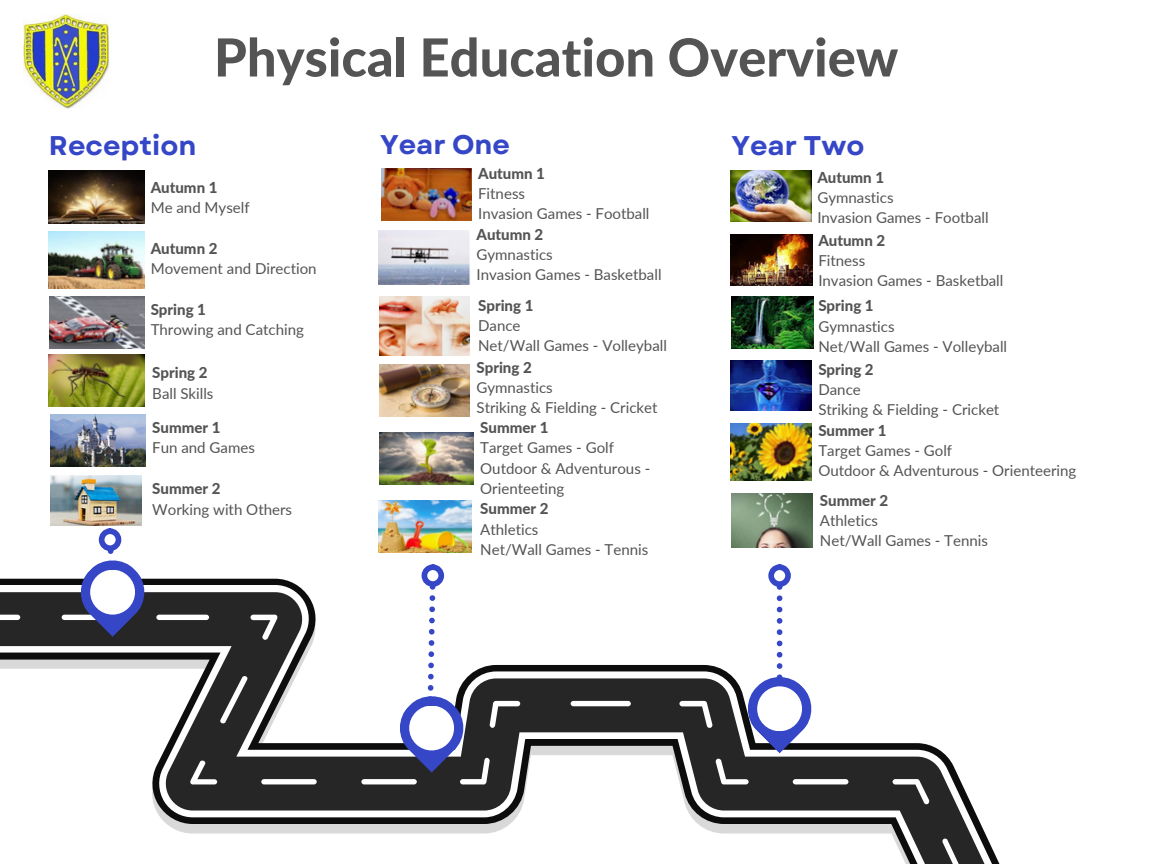
<style>
.page{position:relative;width:1152px;height:864px;background:#fff}
.page>*{position:absolute;margin:0;border:0;box-sizing:border-box;transform-origin:0 0}
.t1{font:800 52.5px "Lato";color:#545454}
.t2{font:700 27px "Garet";color:#3547c7}
.t3{font:15px/20.2px "Lato";color:#545454}
.t4{font:800 15px "Lato";color:#545454}
</style>
<div class="page">
<div style="left:99px;top:528px;width:23px;height:23px;border:6px solid #3547c7;border-radius:50%"></div>
<div style="left:768px;top:564px;width:23px;height:23px;border:6px solid #3547c7;border-radius:50%"></div>
<svg style="left:0;top:592px;width:1000px;height:272px"></svg>
<svg style="left:0;top:615px;width:20px;height:5px"></svg>
<svg style="left:571px;top:701px;width:60px;height:5px"></svg>
<svg style="left:893px;top:779px;width:36px;height:25px"></svg>
<svg style="left:942px;top:838px;width:25px;height:26px"></svg>
<svg style="left:62px;top:548px;width:458px;height:236px"></svg>
<div style="left:409px;top:706px;width:45px;height:44px;background:#fff;border-radius:50%"></div>
<svg style="left:679px;top:584px;width:169px;height:200px"></svg>
<div style="left:757px;top:686px;width:45px;height:45px;background:#fff;border-radius:50%"></div>
<img style="left:23px;top:15px;width:86px;height:94px">
<img style="left:49px;top:171px;width:96px;height:53px">
<img style="left:49px;top:232px;width:96px;height:57px">
<img style="left:49px;top:297px;width:96px;height:51px">
<img style="left:49px;top:354px;width:96px;height:53px">
<img style="left:382px;top:169px;width:90px;height:51px">
<img style="left:380px;top:297px;width:90px;height:58px">
<img style="left:380px;top:364px;width:90px;height:52px">
<img style="left:380px;top:432px;width:93px;height:53px">
<img style="left:378px;top:501px;width:94px;height:51px">
<img style="left:730px;top:171px;width:81px;height:51px">
<img style="left:731px;top:297px;width:82px;height:51px">
<img style="left:731px;top:360px;width:81px;height:51px">
<img style="left:731px;top:424px;width:81px;height:56px">
<img style="left:731px;top:493px;width:81px;height:54px">
<img style="left:51px;top:414px;width:94px;height:52px">
<img style="left:378px;top:231px;width:92px;height:53px">
<img style="left:730px;top:234px;width:82px;height:52px">
<img style="left:51px;top:476px;width:91px;height:49px">
<p class="t1" style="left:214px;top:25px;width:686px">Physical Education Overview</p>
<p class="t2" style="left:49px;top:126px;width:149px">Reception</p>
<p class="t2" style="left:380px;top:125px;width:132px">Year One</p>
<p class="t2" style="left:731px;top:127px;width:135px">Year Two</p>
<p class="t4" style="left:151px;top:178px;width:68px">Autumn 1</p>
<p class="t3" style="left:151px;top:197px;width:100px">Me and Myself</p>
<p class="t4" style="left:151px;top:239px;width:68px">Autumn 2</p>
<p class="t3" style="left:151px;top:258px;width:167px">Movement and Direction</p>
<p class="t4" style="left:151px;top:300px;width:57px">Spring 1</p>
<p class="t3" style="left:151px;top:319px;width:155px">Throwing and Catching</p>
<p class="t4" style="left:152px;top:364px;width:57px">Spring 2</p>
<p class="t3" style="left:152px;top:383px;width:63px">Ball Skills</p>
<p class="t4" style="left:152px;top:418px;width:70px">Summer 1</p>
<p class="t3" style="left:152px;top:437px;width:104px">Fun and Games</p>
<p class="t4" style="left:478px;top:164px;width:68px">Autumn 1</p>
<p class="t3" style="left:478px;top:183px;width:48px">Fitness</p>
<p class="t3" style="left:478px;top:203px;width:173px">Invasion Games - Football</p>
<p class="t4" style="left:817px;top:168px;width:68px">Autumn 1</p>
<p class="t3" style="left:817px;top:187px;width:78px">Gymnastics</p>
<p class="t3" style="left:817px;top:208px;width:173px">Invasion Games - Football</p>
<p class="t4" style="left:477px;top:225px;width:68px">Autumn 2</p>
<p class="t3" style="left:477px;top:244px;width:78px">Gymnastics</p>
<p class="t3" style="left:477px;top:264px;width:187px">Invasion Games - Basketball</p>
<p class="t4" style="left:818px;top:231px;width:68px">Autumn 2</p>
<p class="t3" style="left:818px;top:250px;width:48px">Fitness</p>
<p class="t3" style="left:818px;top:270px;width:187px">Invasion Games - Basketball</p>
<p class="t4" style="left:478px;top:296px;width:57px">Spring 1</p>
<p class="t3" style="left:478px;top:315px;width:44px">Dance</p>
<p class="t3" style="left:478px;top:335px;width:190px">Net/Wall Games - Volleyball</p>
<p class="t4" style="left:477px;top:358px;width:57px">Spring 2</p>
<p class="t3" style="left:477px;top:377px;width:78px">Gymnastics</p>
<p class="t3" style="left:477px;top:397px;width:183px">Striking &amp; Fielding - Cricket</p>
<p class="t4" style="left:480px;top:418px;width:70px">Summer 1</p>
<p class="t3" style="left:480px;top:437px;width:135px">Target Games - Golf</p>
<p class="t3" style="left:480px;top:458px;width:172px">Outdoor &amp; Adventurous -<br>Orienteeting</p>
<p class="t4" style="left:480px;top:500px;width:70px">Summer 2</p>
<p class="t3" style="left:480px;top:519px;width:60px">Athletics</p>
<p class="t3" style="left:480px;top:539px;width:169px">Net/Wall Games - Tennis</p>
<p class="t4" style="left:818px;top:297px;width:57px">Spring 1</p>
<p class="t3" style="left:818px;top:316px;width:78px">Gymnastics</p>
<p class="t3" style="left:818px;top:336px;width:190px">Net/Wall Games - Volleyball</p>
<p class="t4" style="left:818px;top:360px;width:57px">Spring 2</p>
<p class="t3" style="left:818px;top:379px;width:44px">Dance</p>
<p class="t3" style="left:818px;top:399px;width:183px">Striking &amp; Fielding - Cricket</p>
<p class="t4" style="left:818px;top:421px;width:70px">Summer 1</p>
<p class="t3" style="left:818px;top:440px;width:135px">Target Games - Golf</p>
<p class="t3" style="left:818px;top:460px;width:259px">Outdoor &amp; Adventurous - Orienteering</p>
<p class="t4" style="left:820px;top:491px;width:70px">Summer 2</p>
<p class="t3" style="left:820px;top:510px;width:60px">Athletics</p>
<p class="t3" style="left:820px;top:530px;width:169px">Net/Wall Games - Tennis</p>
<p class="t4" style="left:152px;top:479px;width:70px">Summer 2</p>
<p class="t3" style="left:152px;top:499px;width:141px">Working with Others</p>
</div>
